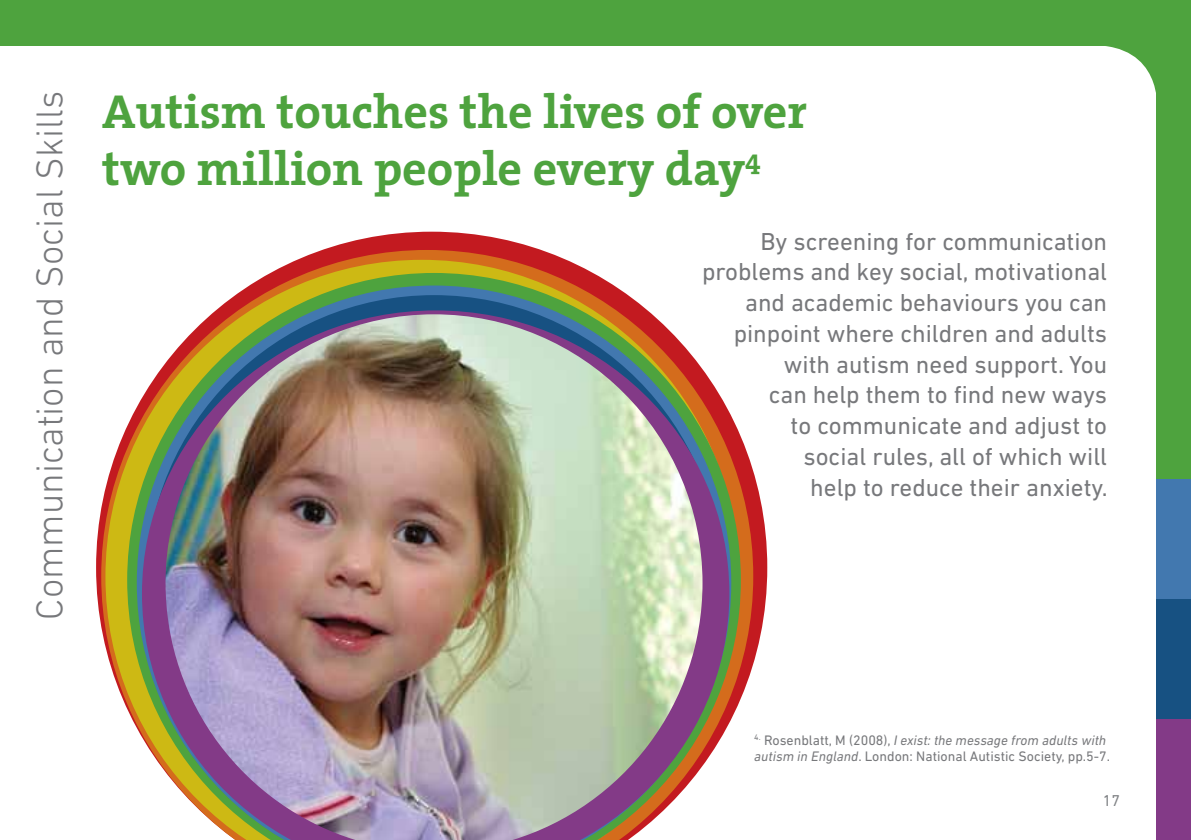
<style>
.page{position:relative;width:1191px;height:840px;background:#fff}
.page>*{position:absolute;margin:0;border:0;box-sizing:border-box;transform-origin:0 0}
.t1{font:700 48px/57.6px "The Serif";color:#4ea33e}
.t2{font:300 38px "DIN Next LT Pro";color:#77787b}
.t3{font:25px/30.8px "DIN Next LT Pro";color:#77787b;text-align:right}
.t4{font:16px "DIN Next LT Pro";color:#808285}
.t5{font:14px/16.8px "DIN Next LT Pro";color:#77787b}
.s1{font-style:italic}
</style>
<div class="page">
<div style="left:1157px;top:120px;width:34px;height:120px;background:#4ea33e"></div>
<div style="left:1157px;top:240px;width:34px;height:120px;background:#4ea33e"></div>
<div style="left:1157px;top:360px;width:34px;height:119px;background:#4ea33e"></div>
<div style="left:1157px;top:479px;width:34px;height:120px;background:#4278af"></div>
<div style="left:1157px;top:599px;width:34px;height:120px;background:#175182"></div>
<div style="left:1157px;top:719px;width:34px;height:120px;background:#833a87"></div>
<div style="left:1157px;top:0;width:34px;height:120px;background:#4ea33e"></div>
<svg style="left:1091px;top:45px;width:66px;height:66px"></svg>
<div style="left:0;top:0;width:1191px;height:45px;background:#4ea33e"></div>
<svg style="left:96px;top:231px;width:671px;height:434px"></svg>
<svg style="left:101px;top:250px;width:652px;height:448px"></svg>
<svg style="left:105px;top:260px;width:633px;height:449px"></svg>
<svg style="left:127px;top:273px;width:614px;height:455px"></svg>
<svg style="left:137px;top:285px;width:594px;height:452px"></svg>
<svg style="left:146px;top:295px;width:575px;height:15px"></svg>
<svg style="left:142px;top:310px;width:587px;height:462px"></svg>
<img style="left:165px;top:314px;width:537px;height:525px">
<h2 class="t2" style="left:28px;top:619px;width:530px;rotate:-90deg">Communication and Social Skills</h2>
<h1 class="t1" style="left:102px;top:81px;width:706px">Autism touches the lives of over two million people every day<sup>4</sup></h1>
<p class="t3" style="left:702px;top:225px;width:407px">By screening for communication problems and key social, motivational and academic behaviours you can pinpoint where children and adults with autism need support. You<br>can help them to find new ways<br>to communicate and adjust to<br>social rules, all of which will<br>help to reduce their anxiety.</p>
<p class="t5" style="left:754px;top:730px;width:357px"><sup>4.</sup> Rosenblatt, M (2008), <span class="s1">I exist: the message from adults with autism in England</span>. London: National Autistic Society, pp.5-7.</p>
<p class="t4" style="left:1103px;top:790px;width:19px">17</p>
</div>
